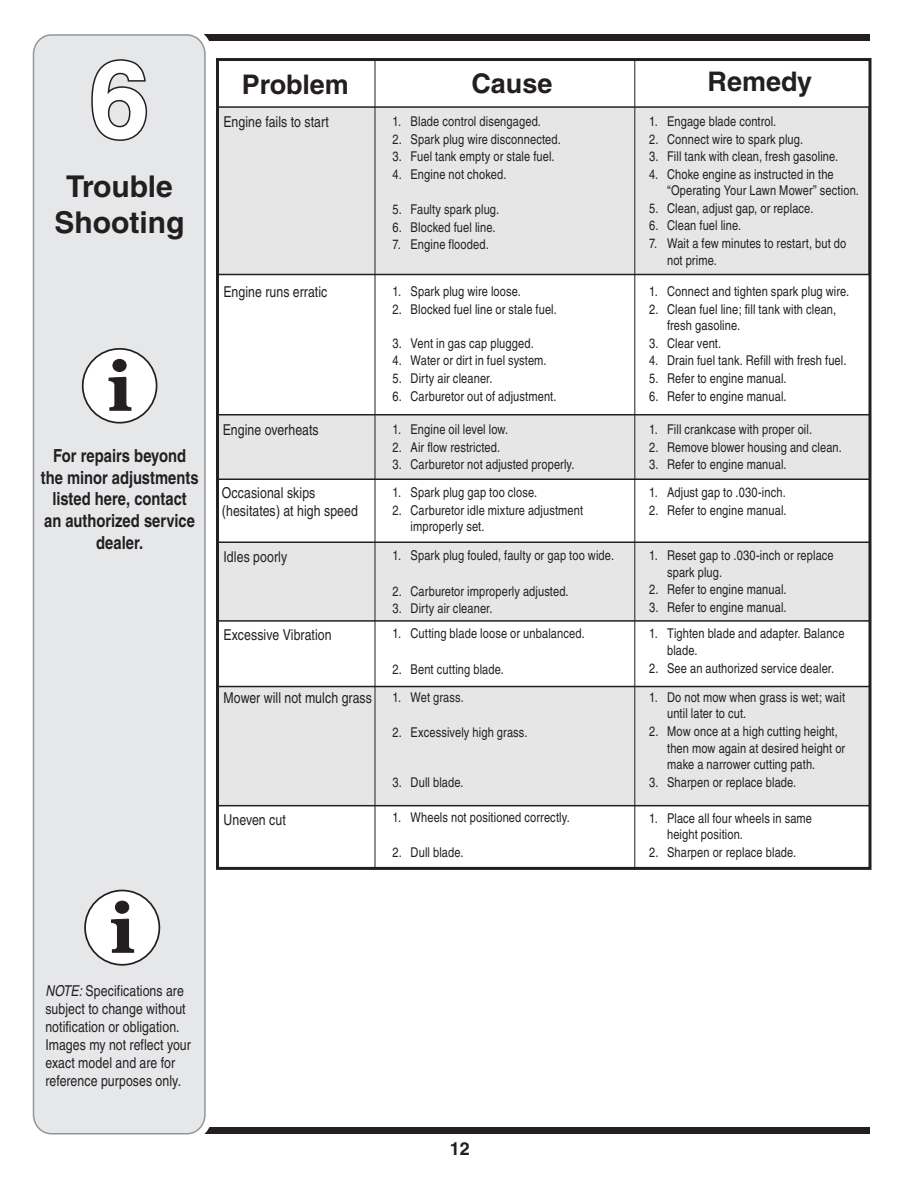
<style>
.page{position:relative;width:918px;height:1188px;background:#fff}
.page>*{position:absolute;margin:0;border:0;box-sizing:border-box;transform-origin:0 0}
.t1{font:700 108px "Helvetica";color:#fff}
.t2{font:700 30px/36px "Helvetica";color:#231f20;text-align:center}
.t3{font:700 27px "Helvetica";color:#231f20}
.t4{font:700 condensed 18px/21.6px "Helvetica";color:#231f20;text-align:center}
.t5{font:700 18px "Helvetica";color:#231f20}
.t6{font:condensed 15px/18px "Helvetica";letter-spacing:.005em;color:#231f20}
.t7{font:condensed 13.5px/16.5px "Helvetica";letter-spacing:.01em;color:#231f20}
.s1{font-style:italic}
</style>
<div class="page">
<div style="left:217px;top:107px;width:652px;height:167px;background:#e6e6e6"></div>
<div style="left:216px;top:106px;width:654px;height:169px;border:2px solid #231f20"></div>
<div style="left:217px;top:415px;width:653px;height:64px;background:#e6e6e6"></div>
<div style="left:216px;top:414px;width:655px;height:66px;border:2px solid #231f20"></div>
<div style="left:217px;top:542px;width:653px;height:79px;background:#e6e6e6"></div>
<div style="left:216px;top:542px;width:655px;height:80px;border:2px solid #231f20"></div>
<div style="left:217px;top:687px;width:653px;height:119px;background:#e6e6e6"></div>
<div style="left:216px;top:686px;width:655px;height:120px;border:2px solid #231f20"></div>
<div style="left:216px;top:58px;width:656px;height:812px;border:3px solid #231f20"></div>
<div style="left:109px;top:34px;width:761px;height:7px;background:#231f20"></div>
<div style="left:109px;top:1128px;width:761px;height:6px;background:#231f20"></div>
<div style="left:26px;top:27px;width:186px;height:1114px;border:15px solid #fff;border-radius:18px"></div>
<div style="left:33px;top:35px;width:172px;height:1099px;background:#e6e7e9;border-radius:18px"></div>
<div style="left:33px;top:34px;width:173px;height:1100px;border:2px solid #939598;border-radius:18px"></div>
<div style="left:83px;top:349px;width:74px;height:74px;background:#fff;border-radius:50%"></div>
<div style="left:82px;top:348px;width:75px;height:76px;border:2px solid #231f20;border-radius:50%"></div>
<svg style="left:109px;top:359px;width:22px;height:52px"></svg>
<svg style="left:91px;top:59px;width:57px;height:82px"></svg>
<div style="left:85px;top:891px;width:74px;height:74px;background:#fff;border-radius:50%"></div>
<div style="left:84px;top:890px;width:76px;height:76px;border:2px solid #231f20;border-radius:50%"></div>
<svg style="left:111px;top:901px;width:23px;height:52px"></svg>
<h1 class="t1" style="left:89px;top:33px;width:62px">6</h1>
<h2 class="t2" style="left:54px;top:168px;width:131px">Trouble<br>Shooting</h2>
<h3 class="t4" style="left:41px;top:445px;width:159px">For repairs beyond the minor adjustments listed here, contact<br>an authorized service dealer.</h3>
<h3 class="t3" style="left:242px;top:68px;width:109px">Problem</h3>
<h3 class="t3" style="left:471px;top:67px;width:83px">Cause</h3>
<h3 class="t3" style="left:708px;top:65px;width:106px">Remedy</h3>
<p class="t6" style="left:224px;top:113px;width:107px">Engine fails to start</p>
<p class="t7" style="left:393px;top:113px;width:150px">1. Blade control disengaged.</p>
<p class="t7" style="left:393px;top:131px;width:170px">2. Spark plug wire disconnected.</p>
<p class="t7" style="left:393px;top:148px;width:164px">3. Fuel tank empty or stale fuel.</p>
<p class="t7" style="left:393px;top:166px;width:115px">4. Engine not choked.</p>
<p class="t7" style="left:393px;top:201px;width:108px">5. Faulty spark plug.</p>
<p class="t7" style="left:393px;top:219px;width:104px">6. Blocked fuel line.</p>
<p class="t7" style="left:393px;top:236px;width:98px">7. Engine flooded.</p>
<p class="t7" style="left:649px;top:113px;width:129px">1. Engage blade control.</p>
<p class="t7" style="left:649px;top:131px;width:156px">2. Connect wire to spark plug.</p>
<p class="t7" style="left:649px;top:148px;width:191px">3. Fill tank with clean, fresh gasoline.</p>
<p class="t7" style="left:667px;top:166px;width:193px;text-indent:-18px">4. Choke engine as instructed in the “Operating Your Lawn Mower” section.</p>
<p class="t7" style="left:649px;top:200px;width:166px">5. Clean, adjust gap, or replace.</p>
<p class="t7" style="left:649px;top:217px;width:94px">6. Clean fuel line.</p>
<p class="t7" style="left:667px;top:235px;width:181px;text-indent:-18px">7. Wait a few minutes to restart, but do not prime.</p>
<p class="t7" style="left:393px;top:283px;width:130px">1. Spark plug wire loose.</p>
<p class="t7" style="left:393px;top:301px;width:166px">2. Blocked fuel line or stale fuel.</p>
<p class="t7" style="left:393px;top:335px;width:143px">3. Vent in gas cap plugged.</p>
<p class="t7" style="left:393px;top:352px;width:155px">4. Water or dirt in fuel system.</p>
<p class="t7" style="left:393px;top:370px;width:101px">5. Dirty air cleaner.</p>
<p class="t7" style="left:393px;top:388px;width:165px">6. Carburetor out of adjustment.</p>
<p class="t6" style="left:224px;top:283px;width:105px">Engine runs erratic</p>
<p class="t7" style="left:649px;top:283px;width:202px">1. Connect and tighten spark plug wire.</p>
<p class="t7" style="left:667px;top:301px;width:171px;text-indent:-18px">2. Clean fuel line; fill tank with clean, fresh gasoline.</p>
<p class="t7" style="left:649px;top:335px;width:74px">3. Clear vent.</p>
<p class="t7" style="left:649px;top:352px;width:199px">4. Drain fuel tank. Refill with fresh fuel.</p>
<p class="t7" style="left:649px;top:370px;width:139px">5. Refer to engine manual.</p>
<p class="t7" style="left:649px;top:388px;width:139px">6. Refer to engine manual.</p>
<p class="t6" style="left:223px;top:421px;width:97px">Engine overheats</p>
<p class="t7" style="left:649px;top:421px;width:164px">1. Fill crankcase with proper oil.</p>
<p class="t7" style="left:649px;top:439px;width:194px">2. Remove blower housing and clean.</p>
<p class="t7" style="left:649px;top:456px;width:139px">3. Refer to engine manual.</p>
<p class="t7" style="left:393px;top:421px;width:117px">1. Engine oil level low.</p>
<p class="t7" style="left:393px;top:439px;width:109px">2. Air flow restricted.</p>
<p class="t7" style="left:393px;top:456px;width:184px">3. Carburetor not adjusted properly.</p>
<p class="t7" style="left:393px;top:484px;width:146px">1. Spark plug gap too close.</p>
<p class="t7" style="left:411px;top:502px;width:174px;text-indent:-18px">2. Carburetor idle mixture adjustment improperly set.</p>
<p class="t6" style="left:222px;top:484px;width:138px">Occasional skips (hesitates) at high speed</p>
<p class="t7" style="left:649px;top:484px;width:138px">1. Adjust gap to .030-inch.</p>
<p class="t7" style="left:649px;top:502px;width:139px">2. Refer to engine manual.</p>
<p class="t7" style="left:393px;top:547px;width:223px">1. Spark plug fouled, faulty or gap too wide.</p>
<p class="t7" style="left:393px;top:583px;width:178px">2. Carburetor improperly adjusted.</p>
<p class="t7" style="left:393px;top:600px;width:101px">3. Dirty air cleaner.</p>
<p class="t6" style="left:224px;top:547px;width:65px">Idles poorly</p>
<p class="t7" style="left:667px;top:547px;width:168px;text-indent:-18px">1. Reset gap to .030-inch or replace spark plug.</p>
<p class="t7" style="left:649px;top:581px;width:139px">2. Refer to engine manual.</p>
<p class="t7" style="left:649px;top:599px;width:139px">3. Refer to engine manual.</p>
<p class="t6" style="left:224px;top:625px;width:110px">Excessive Vibration</p>
<p class="t7" style="left:393px;top:625px;width:194px">1. Cutting blade loose or unbalanced.</p>
<p class="t7" style="left:393px;top:661px;width:113px">2. Bent cutting blade.</p>
<p class="t7" style="left:667px;top:625px;width:179px;text-indent:-18px">1. Tighten blade and adapter. Balance blade.</p>
<p class="t7" style="left:649px;top:660px;width:187px">2. See an authorized service dealer.</p>
<p class="t7" style="left:393px;top:689px;width:73px">1. Wet grass.</p>
<p class="t7" style="left:393px;top:724px;width:137px">2. Excessively high grass.</p>
<p class="t7" style="left:393px;top:774px;width:72px">3. Dull blade.</p>
<p class="t6" style="left:224px;top:689px;width:150px">Mower will not mulch grass</p>
<p class="t7" style="left:667px;top:689px;width:180px;text-indent:-18px">1. Do not mow when grass is wet; wait until later to cut.</p>
<p class="t7" style="left:667px;top:723px;width:180px;text-indent:-18px">2. Mow once at a high cutting height, then mow again at desired height or make a narrower cutting path.</p>
<p class="t7" style="left:649px;top:774px;width:149px">3. Sharpen or replace blade.</p>
<p class="t7" style="left:393px;top:809px;width:179px">1. Wheels not positioned correctly.</p>
<p class="t7" style="left:393px;top:844px;width:72px">2. Dull blade.</p>
<p class="t6" style="left:224px;top:811px;width:64px">Uneven cut</p>
<p class="t7" style="left:667px;top:810px;width:147px;text-indent:-18px">1. Place all four wheels in same height position.</p>
<p class="t7" style="left:649px;top:844px;width:149px">2. Sharpen or replace blade.</p>
<p class="t6" style="left:45px;top:982px;width:147px"><span class="s1">NOTE:</span> Specifications are subject to change without notification or obligation.<br>Images my not reflect your exact model and are for reference purposes only.</p>
<h3 class="t5" style="left:450px;top:1137px;width:22px">12</h3>
</div>
